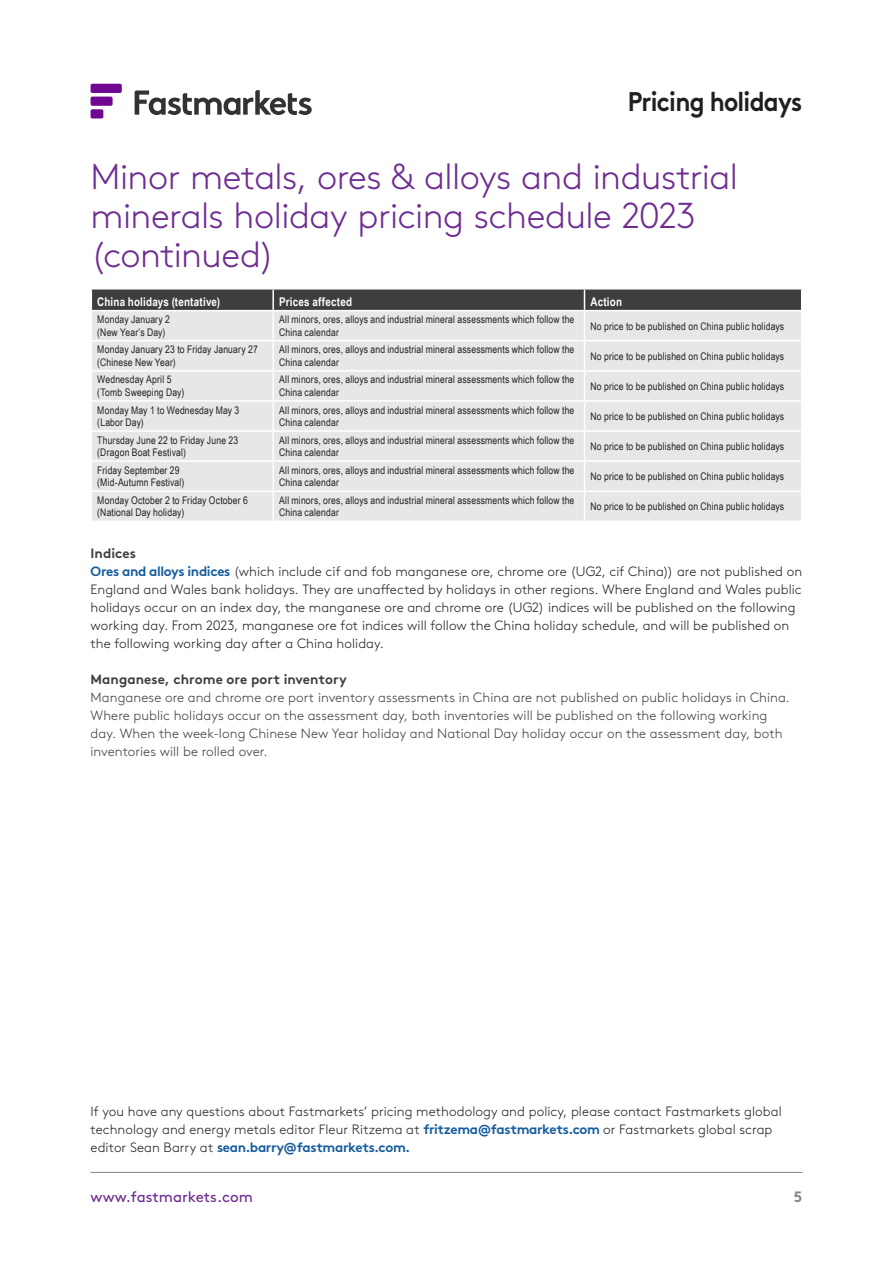
<style>
.page{position:relative;width:893px;height:1263px;background:#fff}
.page>*{position:absolute;margin:0;border:0;box-sizing:border-box;transform-origin:0 0}
.Head_light{font:300 36px/39px "Brown Std";letter-spacing:-.015em;color:#6e2c91}
.t1{font:700 27px "Brown Std";letter-spacing:-.03em;color:#231f20;scale:.9 1}
.t2{font:15px "Brown Std";color:#6e2c91}
.t3{font:700 15px "Brown Std";color:#808285}
.Body_copy_1{font:300 13.5px/18px "Brown Std";letter-spacing:.005em;color:#231f20}
.crosshead_bold_near_black{font:300 13.5px/18px "Brown Std";letter-spacing:.005em;color:#3e3e3f}
.crosshead_bold_near_black-2{font:700 13.5px "Brown Std";letter-spacing:.005em;color:#3e3e3f}
.Body_copy_1-2{font:700 12px "Arial Narrow";letter-spacing:.015em;color:#fff}
.Body_copy_1-3{font:10.5px/12.6px "Arial Narrow";letter-spacing:.015em;color:#231f20}
.s1{font-weight:700;color:#175d9e}
</style>
<div class="page">
<svg style="left:91px;top:84px;width:31px;height:34px"></svg>
<svg style="left:135px;top:90px;width:177px;height:25px"></svg>
<hr style="left:91px;top:1172px;width:711px;height:1px;background:#808285">
<svg style="left:91px;top:289px;width:711px;height:232px;background:#d8d9db"></svg>
<h2 class="t1" style="left:628px;top:85px;width:196px">Pricing holidays</h2>
<p class="Head_light" style="left:91px;top:158px;width:649px">Minor metals, ores &amp; alloys and industrial minerals holiday pricing schedule 2023 (continued)</p>
<p class="Body_copy_1-2" style="left:97px;top:293px;width:124px">China holidays (tentative)</p>
<p class="Body_copy_1-2" style="left:279px;top:293px;width:74px">Prices affected</p>
<p class="Body_copy_1-2" style="left:590px;top:293px;width:33px">Action</p>
<p class="Body_copy_1-3" style="left:97px;top:313px;width:74px">Monday January 2 (New Year’s Day)</p>
<p class="Body_copy_1-3" style="left:279px;top:313px;width:297px">All minors, ores, alloys and industrial mineral assessments which follow the<br>China calendar</p>
<p class="Body_copy_1-3" style="left:590px;top:319px;width:195px">No price to be published on China public holidays</p>
<p class="Body_copy_1-3" style="left:97px;top:343px;width:162px">Monday January 23 to Friday January 27 (Chinese New Year)</p>
<p class="Body_copy_1-3" style="left:279px;top:343px;width:297px">All minors, ores, alloys and industrial mineral assessments which follow the<br>China calendar</p>
<p class="Body_copy_1-3" style="left:590px;top:349px;width:195px">No price to be published on China public holidays</p>
<p class="Body_copy_1-3" style="left:97px;top:373px;width:89px">Wednesday April 5 (Tomb Sweeping Day)</p>
<p class="Body_copy_1-3" style="left:279px;top:373px;width:297px">All minors, ores, alloys and industrial mineral assessments which follow the<br>China calendar</p>
<p class="Body_copy_1-3" style="left:590px;top:379px;width:195px">No price to be published on China public holidays</p>
<p class="Body_copy_1-3" style="left:97px;top:403px;width:144px">Monday May 1 to Wednesday May 3 (Labor Day)</p>
<p class="Body_copy_1-3" style="left:279px;top:403px;width:297px">All minors, ores, alloys and industrial mineral assessments which follow the<br>China calendar</p>
<p class="Body_copy_1-3" style="left:590px;top:409px;width:195px">No price to be published on China public holidays</p>
<p class="Body_copy_1-3" style="left:97px;top:433px;width:142px">Thursday June 22 to Friday June 23 (Dragon Boat Festival)</p>
<p class="Body_copy_1-3" style="left:279px;top:433px;width:297px">All minors, ores, alloys and industrial mineral assessments which follow the<br>China calendar</p>
<p class="Body_copy_1-3" style="left:590px;top:439px;width:195px">No price to be published on China public holidays</p>
<p class="Body_copy_1-3" style="left:97px;top:463px;width:89px">Friday September 29 (Mid-Autumn Festival)</p>
<p class="Body_copy_1-3" style="left:279px;top:463px;width:297px">All minors, ores, alloys and industrial mineral assessments which follow the<br>China calendar</p>
<p class="Body_copy_1-3" style="left:590px;top:470px;width:195px">No price to be published on China public holidays</p>
<p class="Body_copy_1-3" style="left:97px;top:493px;width:152px">Monday October 2 to Friday October 6 (National Day holiday)</p>
<p class="Body_copy_1-3" style="left:279px;top:493px;width:297px">All minors, ores, alloys and industrial mineral assessments which follow the<br>China calendar</p>
<p class="Body_copy_1-3" style="left:590px;top:500px;width:195px">No price to be published on China public holidays</p>
<p class="crosshead_bold_near_black-2" style="left:91px;top:545px;width:47px">Indices</p>
<p class="Body_copy_1" style="left:91px;top:563px;width:713px"><span class="s1">Ores and alloys indices</span> (which include cif and fob manganese ore, chrome ore (UG2, cif China)) are not published on England and Wales bank holidays. They are unaffected by holidays in other regions. Where England and Wales public holidays occur on an index day, the manganese ore and chrome ore (UG2) indices will be published on the following working day. From 2023, manganese ore fot indices will follow the China holiday schedule, and will be published on the following working day after a China holiday.</p>
<p class="crosshead_bold_near_black-2" style="left:91px;top:671px;width:258px">Manganese, chrome ore port inventory</p>
<p class="crosshead_bold_near_black" style="left:91px;top:689px;width:701px">Manganese ore and chrome ore port inventory assessments in China are not published on public holidays in China.<br>Where public holidays occur on the assessment day, both inventories will be published on the following working day. When the week-long Chinese New Year holiday and National Day holiday occur on the assessment day, both inventories will be rolled over.</p>
<p class="Body_copy_1" style="left:91px;top:1103px;width:693px">If you have any questions about Fastmarkets’ pricing methodology and policy, please contact Fastmarkets global technology and energy metals editor Fleur Ritzema at <span class="s1">fritzema@fastmarkets.com</span> or Fastmarkets global scrap editor Sean Barry at <span class="s1">sean.barry@fastmarkets.com.</span></p>
<h3 class="t2" style="left:91px;top:1188px;width:164px">www.fastmarkets.com</h3>
<h3 class="t3" style="left:794px;top:1187px;width:10px">5</h3>
</div>
